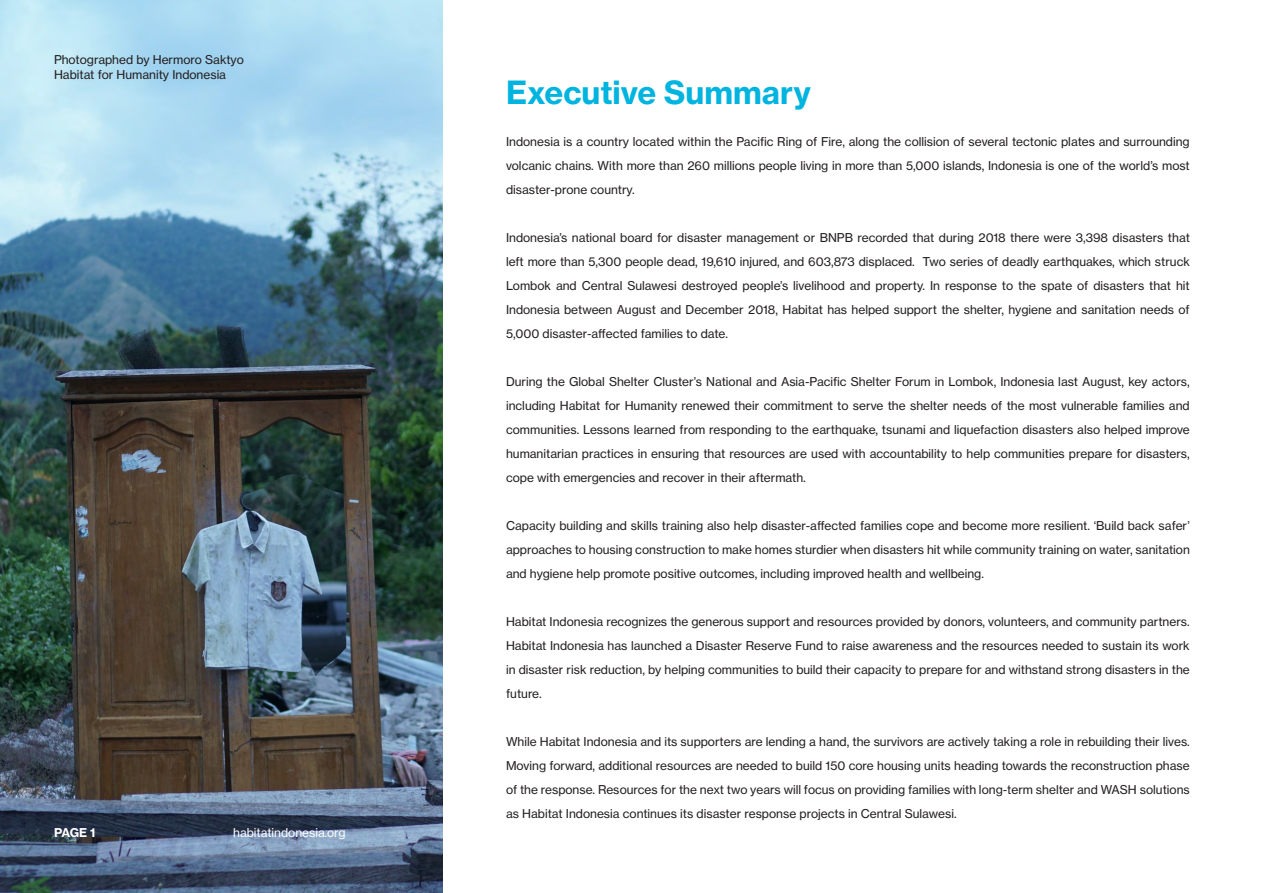
<style>
.page{position:relative;width:1263px;height:893px;background:#fff}
.page>*{position:absolute;margin:0;border:0;box-sizing:border-box;transform-origin:0 0}
.t1{font:31.5px "N Haas Grotesk TX Pro 75 Bd";color:#00b4e0}
.t2{font:12px/24px "N Haas Grotesk TX Pro 55 Rg";color:#231f20;text-align:justify}
.t3{font:12px "N Haas Grotesk TX Pro 55 Rg";color:#fff}
.t4{font:12px "N Haas Grotesk TX Pro 75 Bd";color:#fff}
</style>
<div class="page">
<img style="left:0;top:0;width:442px;height:893px">
<p class="t2" style="left:54px;top:48px;width:191px">Photographed by Hermoro Saktyo</p>
<p class="t2" style="left:54px;top:62px;width:174px">Habitat for Humanity Indonesia</p>
<p class="t4" style="left:54px;top:825px;width:43px">PAGE 1</p>
<p class="t3" style="left:233px;top:825px;width:114px">habitatindonesia.org</p>
<p class="t1" style="left:506px;top:72px;width:306px">Executive Summary</p>
<p class="t2" style="left:506px;top:129px;width:685px">Indonesia is a country located within the Pacific Ring of Fire, along the collision of several tectonic plates and surrounding volcanic chains. With more than 260 millions people living in more than 5,000 islands, Indonesia is one of the world’s most disaster-prone country.</p>
<p class="t2" style="left:506px;top:225px;width:685px">Indonesia’s national board for disaster management or BNPB recorded that during 2018 there were 3,398 disasters that left more than 5,300 people dead, 19,610 injured, and 603,873 displaced. Two series of deadly earthquakes, which struck Lombok and Central Sulawesi destroyed people’s livelihood and property. In response to the spate of disasters that hit Indonesia between August and December 2018, Habitat has helped support the shelter, hygiene and sanitation needs of 5,000 disaster-affected families to date.</p>
<p class="t2" style="left:506px;top:369px;width:685px">During the Global Shelter Cluster’s National and Asia-Pacific Shelter Forum in Lombok, Indonesia last August, key actors, including Habitat for Humanity renewed their commitment to serve the shelter needs of the most vulnerable families and communities. Lessons learned from responding to the earthquake, tsunami and liquefaction disasters also helped improve humanitarian practices in ensuring that resources are used with accountability to help communities prepare for disasters, cope with emergencies and recover in their aftermath.</p>
<p class="t2" style="left:506px;top:513px;width:685px">Capacity building and skills training also help disaster-affected families cope and become more resilient. ‘Build back safer’ approaches to housing construction to make homes sturdier when disasters hit while community training on water, sanitation and hygiene help promote positive outcomes, including improved health and wellbeing.</p>
<p class="t2" style="left:506px;top:609px;width:685px">Habitat Indonesia recognizes the generous support and resources provided by donors, volunteers, and community partners.<br>Habitat Indonesia has launched a Disaster Reserve Fund to raise awareness and the resources needed to sustain its work in disaster risk reduction, by helping communities to build their capacity to prepare for and withstand strong disasters in the future.</p>
<p class="t2" style="left:506px;top:729px;width:685px">While Habitat Indonesia and its supporters are lending a hand, the survivors are actively taking a role in rebuilding their lives.<br>Moving forward, additional resources are needed to build 150 core housing units heading towards the reconstruction phase of the response. Resources for the next two years will focus on providing families with long-term shelter and WASH solutions as Habitat Indonesia continues its disaster response projects in Central Sulawesi.</p>
</div>
